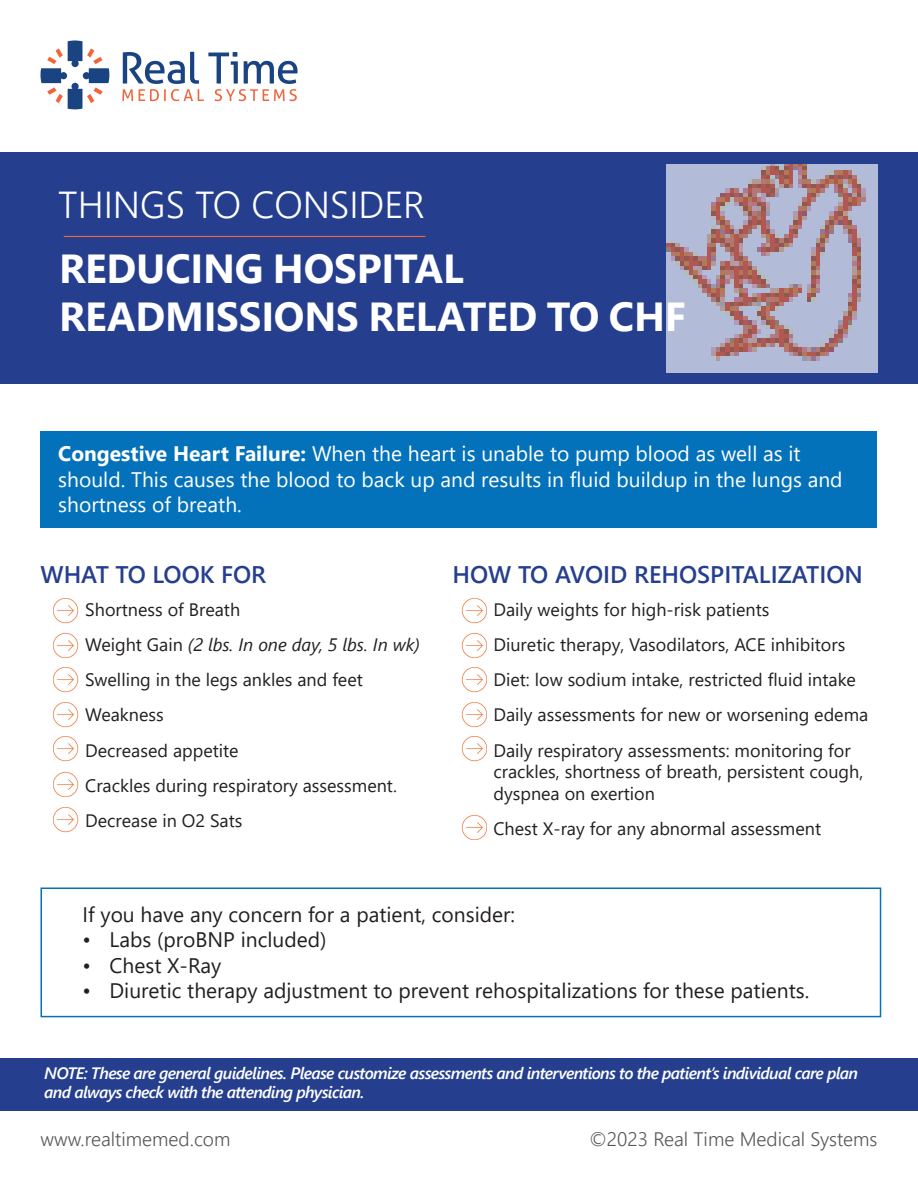
<style>
.page{position:relative;width:918px;height:1188px;background:#fff}
.page>*{position:absolute;margin:0;border:0;box-sizing:border-box;transform-origin:0 0}
.t1{font:700 40.5px/48px "Segoe UI";letter-spacing:-.005em;color:#fff}
.t2{font:300 37.5px "Segoe UI";color:#fff}
.t3{font:600 24px "Segoe UI";color:#253f8e}
.t4{font:21px/25.2px "Segoe UI";color:#fff}
.t5{font:21px "Segoe UI";color:#231f20}
.t6{font:300 19.5px "Segoe UI";color:#57585a}
.t7{font:18px/21.6px "Segoe UI";color:#231f20}
.t8{font:italic 18px "Segoe UI";color:#231f20}
.t9{font:italic 600 16.5px/19.8px "Segoe UI";letter-spacing:-.04em;color:#fff}
.s1{font-weight:700}
.s2{font-style:normal}
</style>
<div class="page">
<div style="left:40px;top:431px;width:838px;height:96px;background:#0372bb"></div>
<div style="left:0;top:153px;width:918px;height:231px;background:#253f8e"></div>
<svg style="left:40px;top:41px;width:69px;height:68px"></svg>
<svg style="left:122px;top:52px;width:176px;height:49px"></svg>
<hr style="left:64px;top:236px;width:362px;height:1px;background:#f2653b">
<div style="left:0;top:1058px;width:918px;height:53px;background:#253f8e"></div>
<img style="left:667px;top:164px;width:211px;height:209px">
<img style="left:53px;top:598px;width:25px;height:25px">
<img style="left:53px;top:633px;width:25px;height:25px">
<img style="left:53px;top:667px;width:25px;height:25px">
<img style="left:53px;top:702px;width:25px;height:25px">
<img style="left:53px;top:736px;width:25px;height:25px">
<img style="left:53px;top:772px;width:25px;height:25px">
<img style="left:53px;top:807px;width:25px;height:25px">
<img style="left:462px;top:598px;width:25px;height:25px">
<img style="left:462px;top:633px;width:25px;height:25px">
<img style="left:462px;top:667px;width:25px;height:25px">
<img style="left:462px;top:702px;width:25px;height:25px">
<img style="left:462px;top:736px;width:25px;height:25px">
<img style="left:462px;top:815px;width:25px;height:25px">
<div style="left:40px;top:888px;width:841px;height:129px;background:#fff;border:2px solid #0372bb"></div>
<p class="t2" style="left:58px;top:169px;width:368px">THINGS TO CONSIDER</p>
<p class="t1" style="left:59px;top:242px;width:628px">REDUCING HOSPITAL<br>READMISSIONS RELATED TO CHF</p>
<p class="t4" style="left:58px;top:440px;width:786px"><span class="s1">Congestive Heart Failure:</span> When the heart is unable to pump blood as well as it should. This causes the blood to back up and results in fluid buildup in the lungs and shortness of breath.</p>
<p class="t3" style="left:40px;top:552px;width:227px">WHAT TO LOOK FOR</p>
<p class="t7" style="left:85px;top:597px;width:157px">Shortness of Breath</p>
<p class="t8" style="left:85px;top:628px;width:336px"><span class="s2">Weight Gain</span> (2 lbs. In one day, 5 lbs. In wk)</p>
<p class="t7" style="left:85px;top:668px;width:279px">Swelling in the legs ankles and feet</p>
<p class="t7" style="left:85px;top:703px;width:80px">Weakness</p>
<p class="t7" style="left:85px;top:738px;width:155px">Decreased appetite</p>
<p class="t7" style="left:85px;top:773px;width:313px">Crackles during respiratory assessment.</p>
<p class="t7" style="left:85px;top:808px;width:159px">Decrease in O2 Sats</p>
<p class="t3" style="left:453px;top:552px;width:412px">HOW TO AVOID REHOSPITALIZATION</p>
<p class="t7" style="left:494px;top:597px;width:277px">Daily weights for high-risk patients</p>
<p class="t7" style="left:494px;top:632px;width:353px">Diuretic therapy, Vasodilators, ACE inhibitors</p>
<p class="t7" style="left:494px;top:668px;width:364px">Diet: low sodium intake, restricted fluid intake</p>
<p class="t7" style="left:494px;top:703px;width:376px">Daily assessments for new or worsening edema</p>
<p class="t7" style="left:494px;top:738px;width:371px">Daily respiratory assessments: monitoring for crackles, shortness of breath, persistent cough, dyspnea on exertion</p>
<p class="t7" style="left:494px;top:816px;width:329px">Chest X-ray for any abnormal assessment</p>
<p class="t5" style="left:83px;top:895px;width:434px">If you have any concern for a patient, consider:</p>
<p class="t5" style="left:83px;top:920px;width:245px">• Labs (proBNP included)</p>
<p class="t5" style="left:83px;top:945px;width:140px">• Chest X-Ray</p>
<p class="t5" style="left:83px;top:971px;width:728px">• Diuretic therapy adjustment to prevent rehospitalizations for these patients.</p>
<p class="t9" style="left:44px;top:1060px;width:815px">NOTE: These are general guidelines. Please customize assessments and interventions to the patient’s individual care plan and always check with the attending physician.</p>
<p class="t6" style="left:40px;top:1121px;width:192px">www.realtimemed.com</p>
<p class="t6" style="left:590px;top:1121px;width:289px">©2023 Real Time Medical Systems</p>
</div>
